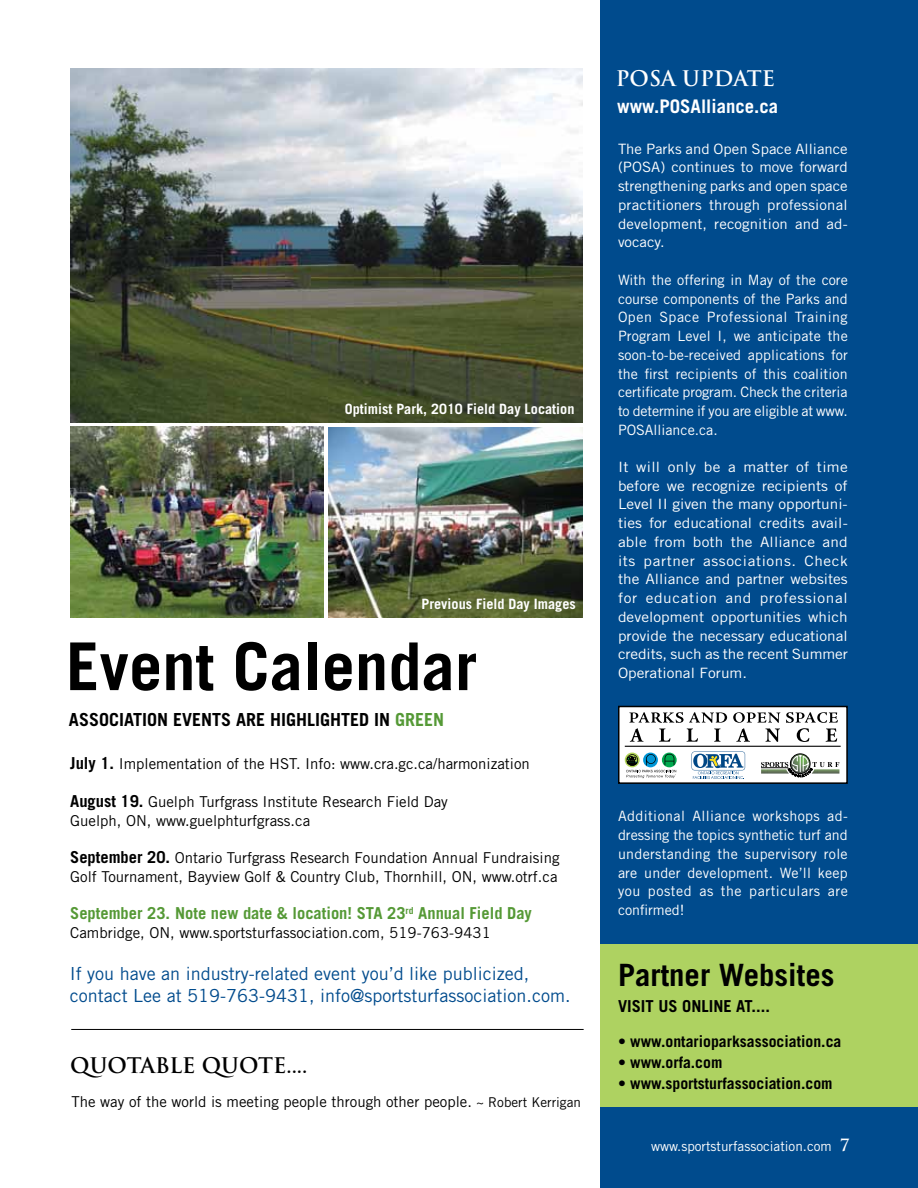
<style>
.page{position:relative;width:918px;height:1188px;background:#fff}
.page>*{position:absolute;margin:0;border:0;box-sizing:border-box;transform-origin:0 0}
.t1{font:700 66px "Trade Gothic";color:#000}
.t2{font:700 30.75px "Trade Gothic";color:#000}
.t3{font:700 21px "Trajan Pro";letter-spacing:-.02em;color:#000}
.t4{font:700 21px "Trajan Pro";color:#fff}
.t5{font:700 18.75px "Trade Gothic";color:#fff}
.t6{font:18px/21.6px "Trade Gothic";color:#004b8d}
.t7{font:700 18px "Trade Gothic";color:#000}
.t8{font:700 16.5px "Trade Gothic";color:#559936}
.t9{font:700 16.5px "Trade Gothic";color:#000}
.t10{font:700 15.75px "Trade Gothic";color:#000}
.t11{font:15px/18.8px "Trade Gothic";color:#000}
.t12{font:14.25px/18.8px "Trade Gothic";color:#fff;text-align:justify}
.t13{font:14.25px/18.8px "Trade Gothic";color:#fff;text-align:justify;scale:1.08 1}
.t14{font:14.25px/18.8px "Trade Gothic";color:#fff;text-align:justify;scale:1.05 1}
.t15{font:700 14.25px "Trade Gothic";color:#fff}
.t16{font:13.5px "Trade Gothic";color:#fff}
.s1{color:#559936}
.s2{font-weight:700;font-size:16.5px}
.s3{font-size:13.5px}
.s4{font-family:"Trajan Pro";font-weight:700;font-size:16.5px}
</style>
<div class="page">
<img style="left:71px;top:69px;width:512px;height:353px">
<div style="left:601px;top:0;width:317px;height:1188px;background:#004b8d"></div>
<hr style="left:71px;top:1029px;width:513px;height:1px;background:#000">
<div style="left:619px;top:707px;width:228px;height:76px;background:#fff"></div>
<div style="left:618px;top:706px;width:230px;height:78px;border:2px solid #000"></div>
<svg style="left:692px;top:752px;width:53px;height:27px"></svg>
<div style="left:790px;top:753px;width:20px;height:21px;border:1px solid #000;border-radius:50%"></div>
<svg style="left:761px;top:755px;width:78px;height:22px"></svg>
<hr style="left:625px;top:746px;width:216px;height:1px;background:#000">
<svg style="left:629px;top:712px;width:98px;height:30px"></svg>
<svg style="left:733px;top:712px;width:47px;height:30px"></svg>
<svg style="left:786px;top:712px;width:52px;height:30px"></svg>
<div style="left:643px;top:753px;width:15px;height:14px;background:#0096d6;border-radius:50%"></div>
<svg style="left:626px;top:754px;width:50px;height:24px"></svg>
<img style="left:70px;top:427px;width:254px;height:190px">
<img style="left:329px;top:427px;width:254px;height:190px">
<div style="left:601px;top:944px;width:317px;height:163px;background:#aed261"></div>
<p class="t15" style="left:345px;top:400px;width:231px">Optimist Park, 2010 Field Day Location</p>
<p class="t15" style="left:421px;top:596px;width:156px">Previous Field Day Images</p>
<h1 class="t1" style="left:66px;top:626px;width:413px">Event Calendar</h1>
<p class="t7" style="left:69px;top:709px;width:49px">associati</p>
<p class="t7" style="left:147px;top:709px;width:299px">on events are highlighted in <span class="s1">green</span></p>
<p class="t11" style="left:70px;top:755px;width:461px"><span class="s2">July 1.</span> Implementation of the HST. Info: www.cra.gc.ca/harmonization</p>
<p class="t11" style="left:70px;top:792px;width:379px"><span class="s2">August 19.</span> Guelph Turfgrass Institute Research Field Day<br>Guelph, ON, www.guelphturfgrass.ca</p>
<p class="t11" style="left:70px;top:848px;width:491px"><span class="s2">September 20.</span> Ontario Turfgrass Research Foundation Annual Fundraising<br>Golf Tournament, Bayview Golf &amp; Country Club, Thornhill, ON, www.otrf.ca</p>
<p class="t8" style="left:70px;top:903px;width:463px">September 23. Note new date &amp; location! STA 23<sup>rd</sup> Annual Field Day</p>
<p class="t11" style="left:70px;top:923px;width:422px">Cambridge, ON, www.sportsturfassociation.com, 519-763-9431</p>
<p class="t6" style="left:70px;top:963px;width:502px">If you have an industry-related event you’d like publicized, contact Lee at 519-763-9431, info@sportsturfassociation.com.</p>
<h3 class="t3" style="left:70px;top:1052px;width:239px">QUOTABLE QUOTE....</h3>
<p class="t11" style="left:72px;top:1092px;width:511px">The way of the world is meeting people through other people. <span class="s3">~ Robert Kerrigan</span></p>
<h3 class="t4" style="left:616px;top:66px;width:31px">POSA</h3>
<h3 class="t4" style="left:682px;top:66px;width:94px">UP DATE</h3>
<h3 class="t5" style="left:617px;top:95px;width:162px">www.POSAlliance.ca</h3>
<p class="t14" style="left:618px;top:139px;width:220px">The Parks and Open Space Alliance (POSA) continues to move forward strengthening parks and open space practitioners through professional development, recognition and ad&shy;vocacy.</p>
<p class="t12" style="left:618px;top:270px;width:231px">With the offering in May of the core course components of the Parks and Open Space Professional Training Program Level I, we anticipate the soon-to-be-received applications for the first recipients of this coalition certificate program. Check the criteria to determine if you are eligible at www.<br>POSAlliance.ca.</p>
<p class="t13" style="left:618px;top:457px;width:214px">It will only be a matter of time before we recognize recipients of Level II given the many opportuni&shy;ties for educational credits avail&shy;able from both the Alliance and its partner associations. Check the Alliance and partner websites for education and professional development opportunities which provide the necessary educational credits, such as the recent Summer Operational Forum.</p>
<p class="t12" style="left:618px;top:807px;width:231px">Additional Alliance workshops ad&shy;dressing the topics synthetic turf and understanding the supervisory role are under development. We’ll keep you posted as the particulars are confirmed!</p>
<h2 class="t2" style="left:618px;top:956px;width:218px">Partner Websites</h2>
<p class="t9" style="left:618px;top:996px;width:9px">visit</p>
<p class="t9" style="left:658px;top:996px;width:113px">us online at....</p>
<p class="t10" style="left:618px;top:1032px;width:225px">• www.ontarioparksassociation.ca</p>
<p class="t10" style="left:618px;top:1053px;width:106px">• www.orfa.com</p>
<p class="t10" style="left:618px;top:1074px;width:216px">• www.sportsturfassociation.com</p>
<p class="t16" style="left:651px;top:1138px;width:200px">www.sportsturfassociation.com <span class="s4">7</span></p>
</div>
